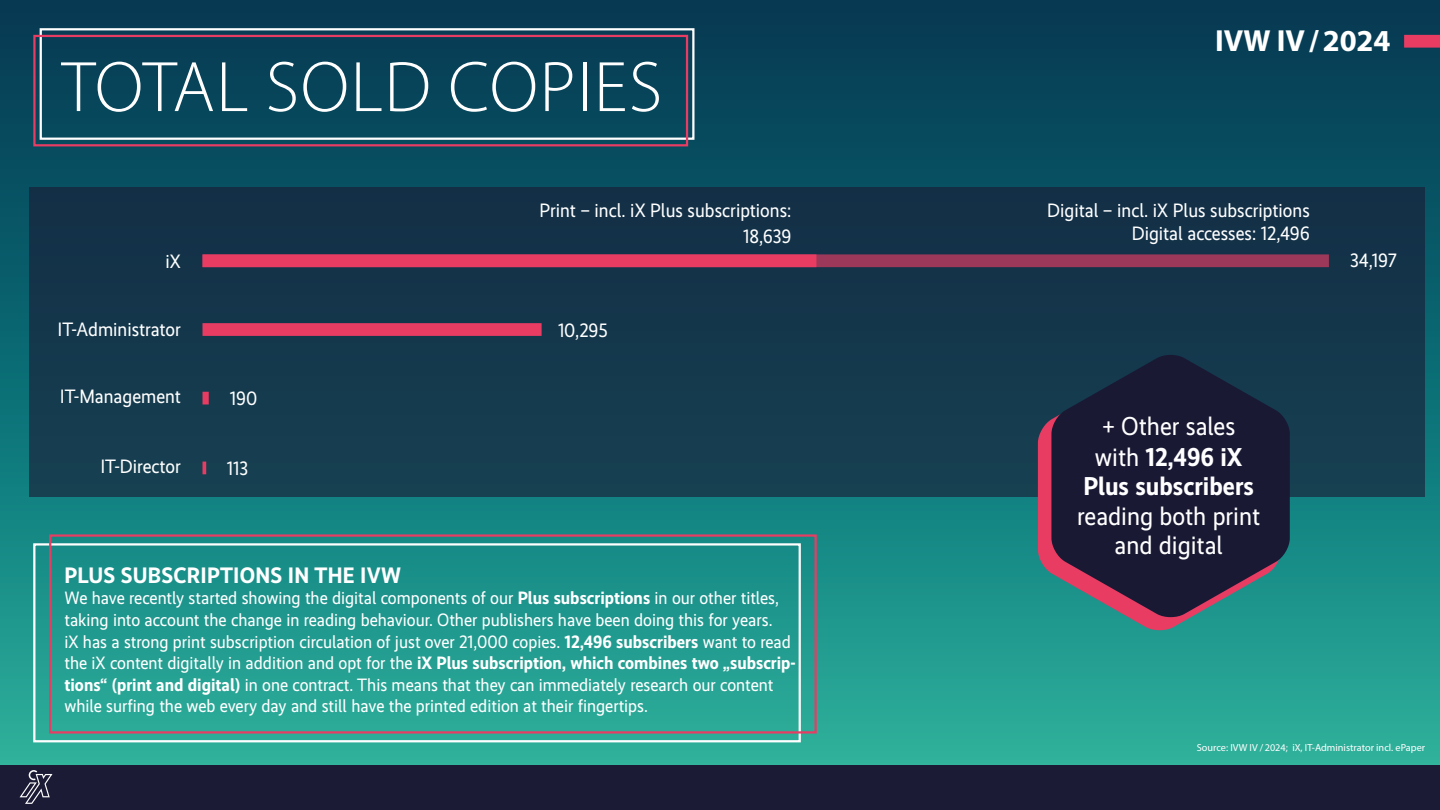
<style>
.page{position:relative;width:1440px;height:810px;background:#fff}
.page>*{position:absolute;margin:0;border:0;box-sizing:border-box;transform-origin:0 0}
.t1{font:300 72.15px "Myriad Pro";letter-spacing:.02em;color:#fff}
.t2{font:700 30.6px "Myriad Pro";color:#fff}
.t3{font:700 26.03px/30.1px "Realisti X";color:#fff;text-align:center}
.t4{font:26.03px/29.3px "Realisti X";color:#fff;text-align:center}
.t5{font:700 22.5px "Realisti X";letter-spacing:.01em;color:#fff}
.t6{font:19.5px/26px "Realisti X";color:#fff;text-align:right}
.t7{font:18px/21.6px "Realisti X";color:#fff}
.t8{font:10.27px "Myriad Pro";color:#fff}
.s1{font-weight:700}
.s2{font-weight:400}
</style>
<div class="page">
<div style="left:0;top:0;width:1440px;height:765px;background:linear-gradient(to bottom,#003451,#25ae9c)"></div>
<div style="left:30px;top:188px;width:1395px;height:309px;background:#14374b"></div>
<div style="left:0;top:765px;width:1440px;height:45px;background:#1b1b36"></div>
<svg style="left:20px;top:770px;width:32px;height:34px"></svg>
<svg style="left:1038px;top:419px;width:243px;height:212px;fill:#20948c"></svg>
<svg style="left:1051px;top:355px;width:239px;height:263px;fill:#191934"></svg>
<div style="left:40px;top:28px;width:654px;height:112px;border:2px solid #fff"></div>
<div style="left:33px;top:35px;width:655px;height:111px;border:2px solid #e83c63"></div>
<div style="left:1404px;top:35px;width:36px;height:13px;background:#e83c63"></div>
<div style="left:33px;top:543px;width:768px;height:199px;border:2px solid #fff"></div>
<div style="left:49px;top:534px;width:768px;height:200px;border:2px solid #e83c63"></div>
<div style="left:202px;top:323px;width:340px;height:13px;background:#e83c63"></div>
<svg style="left:202px;top:462px;width:4px;height:12px"></svg>
<div style="left:202px;top:392px;width:7px;height:13px;background:#e83c63"></div>
<svg style="left:202px;top:254px;width:1127px;height:13px;fill:#e83c63"></svg>
<h1 class="t1" style="left:62px;top:44px;width:602px">TOTAL SOLD COPIES</h1>
<h2 class="t2" style="left:1215px;top:21px;width:177px">IVW IV/2024</h2>
<p class="t6" style="left:539px;top:197px;width:254px">Print – incl. iX Plus subscriptions:<br>18,639</p>
<p class="t6" style="left:1047px;top:199px;width:264px;line-height:23.4px">Digital – incl. iX Plus subscriptions<br>Digital accesses: 12,496</p>
<p class="t6" style="left:166px;top:248px;width:17px">iX</p>
<p class="t6" style="left:1350px;top:247px;width:48px">34,197</p>
<p class="t6" style="left:57px;top:317px;width:125px">IT-Administrator</p>
<p class="t6" style="left:60px;top:384px;width:123px">IT-Management</p>
<p class="t6" style="left:230px;top:386px;width:29px">190</p>
<p class="t6" style="left:100px;top:453px;width:82px">IT-Director</p>
<p class="t6" style="left:227px;top:456px;width:23px">113</p>
<p class="t6" style="left:558px;top:317px;width:51px">10,295</p>
<p class="t5" style="left:65px;top:562px;width:338px">PLUS SUBSCRIPTIONS IN THE IVW</p>
<p class="t7" style="left:64px;top:588px;width:733px">We have recently started showing the digital components of our <span class="s1">Plus subscriptions</span> in our other titles, taking into account the change in reading behaviour. Other publishers have been doing this for years.<br>iX has a strong print subscription circulation of just over 21,000 copies. <span class="s1">12,496 subscribers</span> want to read the iX content digitally in addition and opt for the <span class="s1">iX Plus subscription, which combines two „subscrip&shy;tions“ (print and digital)</span> in one contract. This means that they can immediately research our content while surfing the web every day and still have the printed edition at their fingertips.</p>
<h3 class="t3" style="left:1083px;top:411px;width:172px"><span class="s2">+ Other sales with</span> 12,496 iX<br>Plus subscribers</h3>
<h3 class="t4" style="left:1077px;top:501px;width:184px">reading both print and digital</h3>
<p class="t8" style="left:1197px;top:741px;width:230px">Source: IVW IV /2024; iX, IT-Administrator incl. ePaper</p>
</div>
